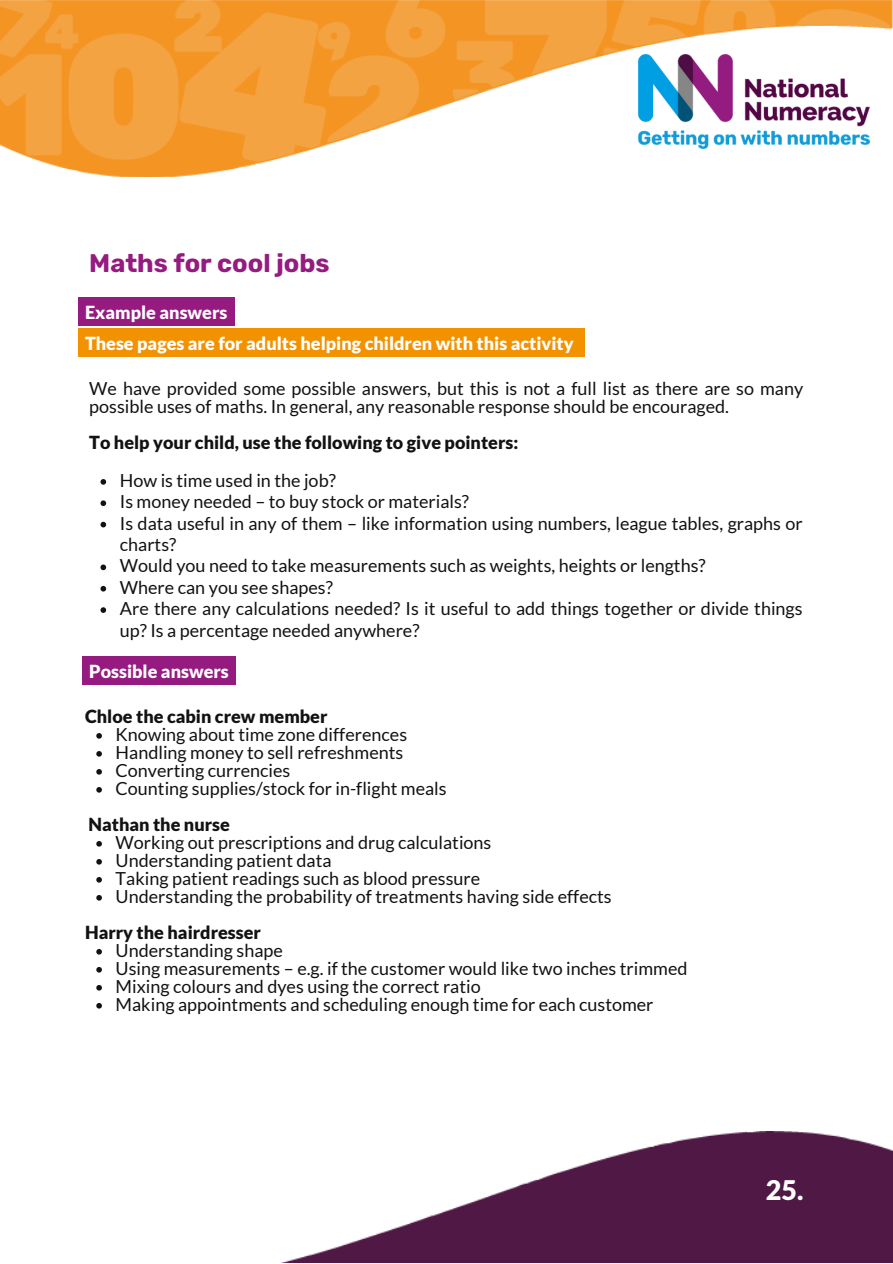
<style>
.page{position:relative;width:893px;height:1264px;background:#fff}
.page>*{position:absolute;margin:0;border:0;box-sizing:border-box;transform-origin:0 0}
.t1{font:900 27px "Lato";color:#fff}
.t2{font:700 25.5px "Rubik";color:#951b81}
.t3{font:18px/18px "Lato";color:#131212}
.t4{font:900 18px "Lato";color:#131212}
.t5{font:900 18px "Lato";color:#fff}
</style>
<div class="page">
<img style="left:0;top:0;width:890px;height:176px">
<img style="left:638px;top:54px;width:231px;height:95px">
<img style="left:285px;top:1131px;width:607px;height:131px">
<div style="left:78px;top:328px;width:506px;height:28px;background:#f39200"></div>
<div style="left:78px;top:297px;width:156px;height:29px;background:#951b81"></div>
<svg style="left:100px;top:479px;width:6px;height:5px"></svg>
<svg style="left:100px;top:500px;width:6px;height:6px"></svg>
<svg style="left:100px;top:522px;width:6px;height:5px"></svg>
<svg style="left:100px;top:564px;width:6px;height:6px"></svg>
<svg style="left:100px;top:586px;width:6px;height:5px"></svg>
<svg style="left:100px;top:607px;width:6px;height:6px"></svg>
<div style="left:82px;top:656px;width:154px;height:28px;background:#951b81"></div>
<svg style="left:96px;top:733px;width:6px;height:5px"></svg>
<svg style="left:96px;top:751px;width:6px;height:5px"></svg>
<svg style="left:96px;top:769px;width:6px;height:5px"></svg>
<svg style="left:96px;top:787px;width:6px;height:5px"></svg>
<svg style="left:96px;top:841px;width:6px;height:5px"></svg>
<svg style="left:96px;top:859px;width:6px;height:5px"></svg>
<svg style="left:96px;top:877px;width:6px;height:5px"></svg>
<svg style="left:96px;top:895px;width:6px;height:5px"></svg>
<svg style="left:96px;top:949px;width:6px;height:5px"></svg>
<svg style="left:96px;top:967px;width:6px;height:5px"></svg>
<svg style="left:96px;top:985px;width:6px;height:5px"></svg>
<svg style="left:96px;top:1003px;width:6px;height:5px"></svg>
<h2 class="t2" style="left:89px;top:248px;width:242px">Maths for cool jobs</h2>
<p class="t5" style="left:85px;top:301px;width:144px">Example answers</p>
<p class="t5" style="left:85px;top:332px;width:490px">These pages are for adults helping children with this activity</p>
<p class="t3" style="left:89px;top:379px;width:715px">We have provided some possible answers, but this is not a full list as there are so many possible uses of maths. In general, any reasonable response should be encouraged.</p>
<p class="t4" style="left:89px;top:431px;width:430px">To help your child, use the following to give pointers:</p>
<p class="t3" style="left:120px;top:469px;width:684px;line-height:21.3px">How is time used in the job?<br>Is money needed – to buy stock or materials?<br>Is data useful in any of them – like information using numbers, league tables, graphs or charts?<br>Would you need to take measurements such as weights, heights or lengths?<br>Where can you see shapes?<br>Are there any calculations needed? Is it useful to add things together or divide things up? Is a percentage needed anywhere?</p>
<p class="t5" style="left:89px;top:660px;width:141px">Possible answers</p>
<p class="t4" style="left:85px;top:705px;width:244px">Chloe the cabin crew member</p>
<p class="t3" style="left:116px;top:725px;width:332px">Knowing about time zone differences Handling money to sell refreshments Converting currencies<br>Counting supplies/stock for in-flight meals</p>
<p class="t3" style="left:116px;top:833px;width:497px">Working out prescriptions and drug calculations Understanding patient data<br>Taking patient readings such as blood pressure<br>Understanding the probability of treatments having side effects</p>
<p class="t3" style="left:116px;top:940px;width:573px">Understanding shape<br>Using measurements – e.g. if the customer would like two inches trimmed Mixing colours and dyes using the correct ratio<br>Making appointments and scheduling enough time for each customer</p>
<p class="t4" style="left:88px;top:813px;width:143px">Nathan the nurse</p>
<p class="t4" style="left:85px;top:921px;width:177px">Harry the hairdresser</p>
<h1 class="t1" style="left:765px;top:1172px;width:39px">25.</h1>
</div>
